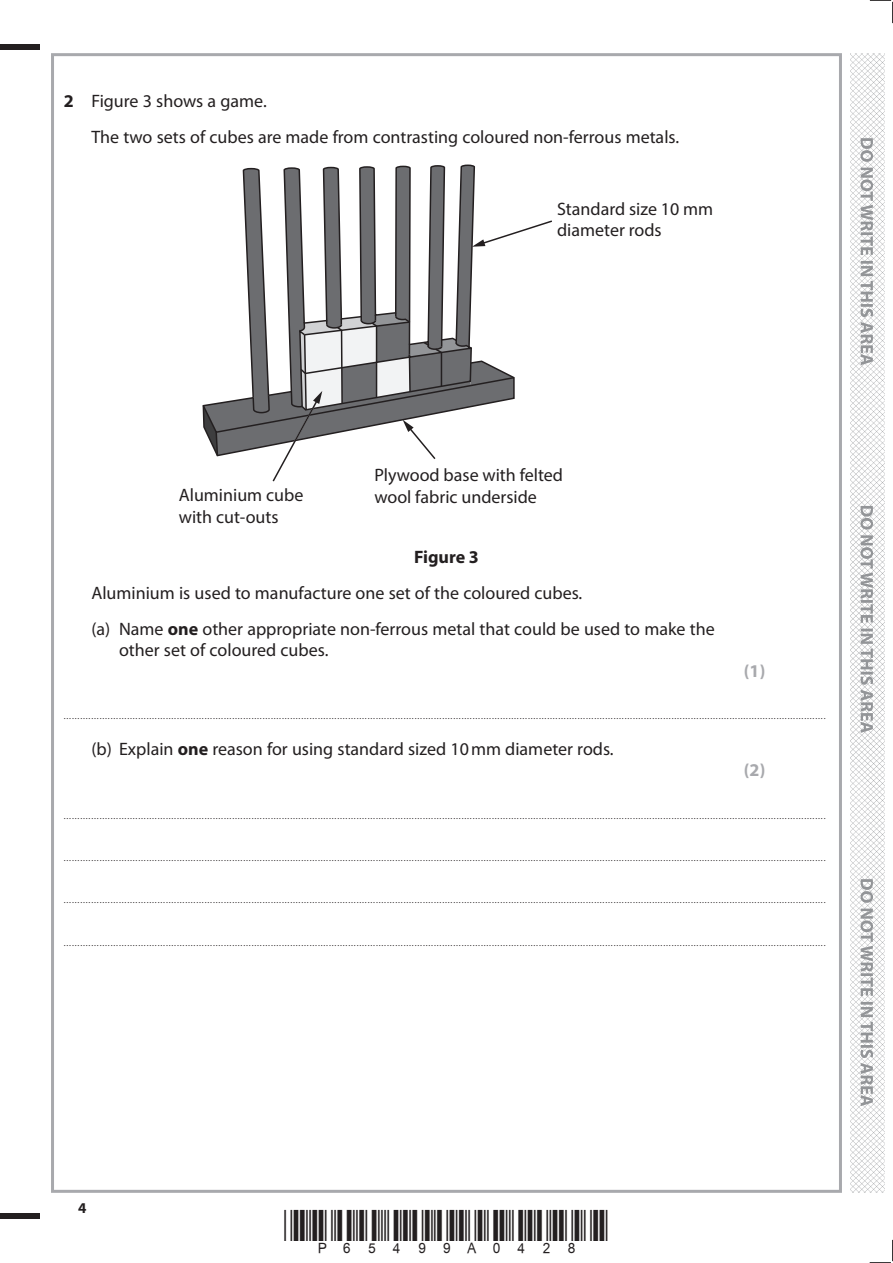
<style>
.page{position:relative;width:893px;height:1263px;background:#fff}
.page>*{position:absolute;margin:0;border:0;box-sizing:border-box;transform-origin:0 0}
.t1{font:18px/36px "Myriad Pro";color:#231f20}
.t2{font:700 18px "Myriad Pro";color:#231f20}
.t3{font:700 18px "Myriad Pro";color:#a8a9ad}
.t4{font:700 15px "Myriad Pro";color:#231f20}
.t5{font:9px "Myriad Pro";color:#231f20}
.s1{font-weight:700}
</style>
<div class="page">
<div style="left:0;top:44px;width:40px;height:5px;background:#231f20"></div>
<div style="left:0;top:1214px;width:40px;height:5px;background:#231f20"></div>
<svg style="left:870px;top:0;width:23px;height:23px"></svg>
<svg style="left:870px;top:1240px;width:23px;height:23px"></svg>
<img style="left:850px;top:53px;width:34px;height:1140px">
<svg style="left:860px;top:138px;width:13px;height:968px"></svg>
<svg style="left:202px;top:164px;width:350px;height:318px"></svg>
<h1 class="t1" style="left:91px;top:83px;width:589px;text-indent:-28px"><span class="s1">2</span> Figure 3 shows a game.<br>The two sets of cubes are made from contrasting coloured non-ferrous metals.</h1>
<h1 class="t1" style="left:557px;top:197px;width:158px;line-height:21.6px">Standard size 10 mm diameter rods</h1>
<h1 class="t1" style="left:374px;top:457px;width:190px">Plywood base with felted</h1>
<h1 class="t1" style="left:179px;top:477px;width:126px">Aluminium cube</h1>
<h1 class="t1" style="left:374px;top:478px;width:164px">wool fabric underside</h1>
<h1 class="t1" style="left:179px;top:498px;width:101px">with cut-outs</h1>
<h1 class="t2" style="left:414px;top:545px;width:66px">Figure 3</h1>
<h1 class="t1" style="left:91px;top:575px;width:625px">Aluminium is used to manufacture one set of the coloured cubes.<br>(a) Name <span class="s1">one</span> other appropriate non-ferrous metal that could be used to make the</h1>
<h1 class="t1" style="left:119px;top:632px;width:211px">other set of coloured cubes.</h1>
<h1 class="t3" style="left:744px;top:659px;width:23px">(1)</h1>
<p class="t5" style="left:64px;top:711px;width:763px">....................................................................................................................................................................................................................................................................................</p>
<h1 class="t1" style="left:91px;top:731px;width:524px">(b) Explain <span class="s1">one</span> reason for using standard sized 10mm diameter rods.</h1>
<h1 class="t3" style="left:744px;top:759px;width:23px">(2)</h1>
<p class="t5" style="left:64px;top:810px;width:763px">....................................................................................................................................................................................................................................................................................</p>
<p class="t5" style="left:64px;top:852px;width:763px">....................................................................................................................................................................................................................................................................................</p>
<p class="t5" style="left:64px;top:895px;width:763px">....................................................................................................................................................................................................................................................................................</p>
<p class="t5" style="left:64px;top:937px;width:763px">....................................................................................................................................................................................................................................................................................</p>
<h2 class="t4" style="left:78px;top:1198px;width:10px">4</h2>
</div>
